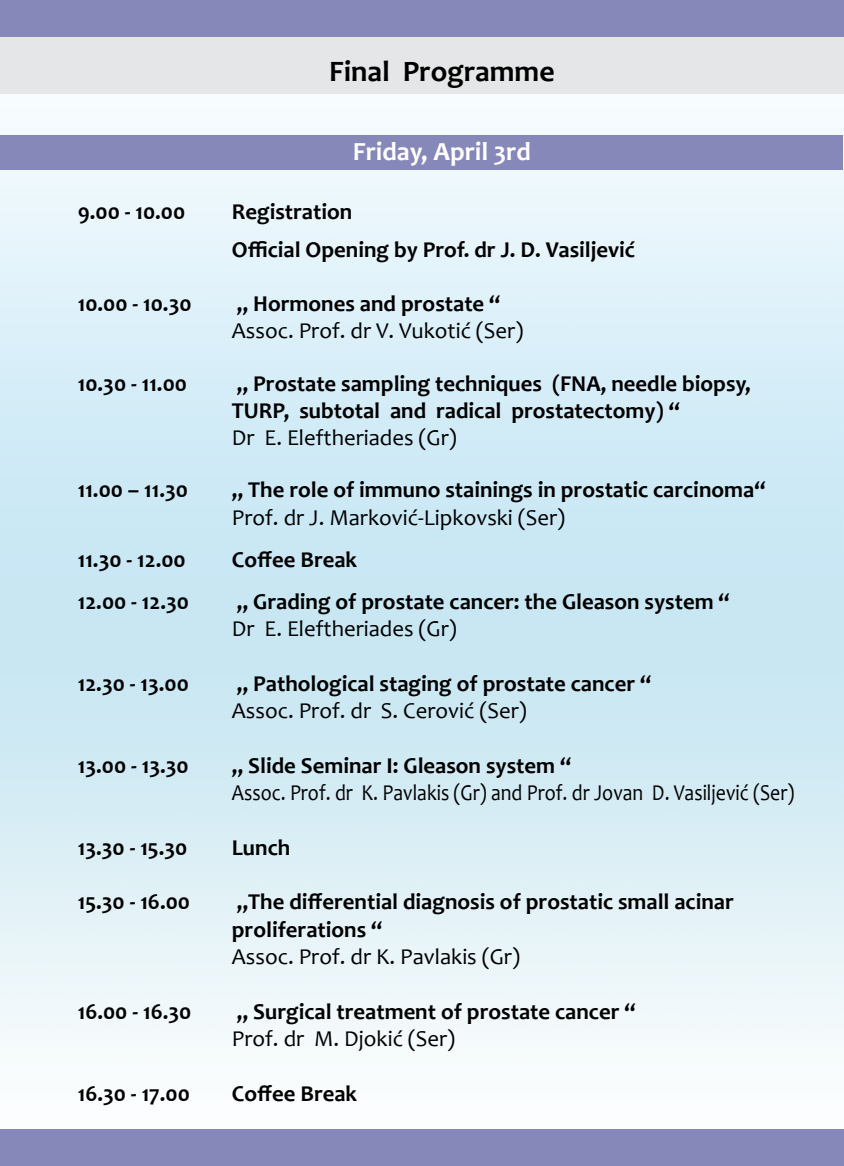
<style>
.page{position:relative;width:844px;height:1166px;background:#fff}
.page>*{position:absolute;margin:0;border:0;box-sizing:border-box;transform-origin:0 0}
.t1{font:700 29.75px "Candara";color:#000}
.t2{font:700 26.25px "Candara";color:#fff}
.t3{font:700 22.75px/27.3px "Candara";color:#000}
.t4{font:22.75px "Candara";color:#000}
.t5{font:22.75px "Candara";color:#000;scale:.87 1}
</style>
<div class="page">
<div style="left:0;top:30px;width:843px;height:64px;background:#e5e6e7"></div>
<div style="left:0;top:0;width:843px;height:36px;background:#8788ba"></div>
<div style="left:0;top:1129px;width:843px;height:37px;background:#8788ba"></div>
<div style="left:1px;top:135px;width:841px;height:34px;background:#8788ba"></div>
<h1 class="t1" style="left:329px;top:53px;width:227px">Final Programme</h1>
<p class="t2" style="left:353px;top:135px;width:179px">Friday, April 3rd</p>
<p class="t3" style="left:78px;top:198px;width:109px">9.00 - 10.00</p>
<p class="t3" style="left:232px;top:193px;width:404px;line-height:37.3px">Registration<br>Official Opening by Prof. dr J. D. Vasiljević</p>
<p class="t3" style="left:78px;top:290px;width:115px">10.00 - 10.30</p>
<p class="t3" style="left:237px;top:290px;width:265px">„ Hormones and prostate “</p>
<p class="t4" style="left:232px;top:317px;width:293px">Assoc. Prof. dr V. Vukotić (Ser)</p>
<p class="t3" style="left:78px;top:369px;width:111px">10.30 - 11.00</p>
<p class="t3" style="left:232px;top:369px;width:520px">„ Prostate sampling techniques (FNA, needle biopsy,<br>TURP, subtotal and radical prostatectomy) “</p>
<p class="t4" style="left:232px;top:424px;width:226px">Dr E. Eleftheriades (Gr)</p>
<p class="t3" style="left:78px;top:476px;width:112px">11.00 – 11.30</p>
<p class="t3" style="left:232px;top:476px;width:535px">„ The role of immuno stainings in prostatic carcinoma“</p>
<p class="t4" style="left:232px;top:503px;width:335px">Prof. dr J. Marković-Lipkovski (Ser)</p>
<p class="t3" style="left:78px;top:546px;width:109px">11.30 - 12.00</p>
<p class="t3" style="left:232px;top:546px;width:127px">Coffee Break</p>
<p class="t3" style="left:78px;top:588px;width:113px">12.00 - 12.30</p>
<p class="t3" style="left:237px;top:588px;width:494px">„ Grading of prostate cancer: the Gleason system “</p>
<p class="t4" style="left:232px;top:615px;width:226px">Dr E. Eleftheriades (Gr)</p>
<p class="t3" style="left:78px;top:670px;width:113px">12.30 - 13.00</p>
<p class="t3" style="left:237px;top:670px;width:416px">„ Pathological staging of prostate cancer “</p>
<p class="t4" style="left:232px;top:697px;width:296px">Assoc. Prof. dr S. Cerović (Ser)</p>
<p class="t3" style="left:78px;top:752px;width:112px">13.00 - 13.30</p>
<p class="t3" style="left:232px;top:752px;width:341px">„ Slide Seminar I: Gleason system “</p>
<p class="t5" style="left:232px;top:779px;width:647px">Assoc. Prof. dr K. Pavlakis (Gr) and Prof. dr Jovan D. Vasiljević (Ser)</p>
<p class="t3" style="left:78px;top:834px;width:111px">13.30 - 15.30</p>
<p class="t3" style="left:232px;top:834px;width:60px">Lunch</p>
<p class="t3" style="left:78px;top:888px;width:114px">15.30 - 16.00</p>
<p class="t3" style="left:232px;top:888px;width:503px">„The differential diagnosis of prostatic small acinar proliferations “</p>
<p class="t4" style="left:232px;top:943px;width:289px">Assoc. Prof. dr K. Pavlakis (Gr)</p>
<p class="t3" style="left:78px;top:997px;width:115px">16.00 - 16.30</p>
<p class="t3" style="left:237px;top:997px;width:400px">„ Surgical treatment of prostate cancer “</p>
<p class="t4" style="left:232px;top:1025px;width:225px">Prof. dr M. Djokić (Ser)</p>
<p class="t3" style="left:78px;top:1079px;width:114px">16.30 - 17.00</p>
<p class="t3" style="left:232px;top:1079px;width:127px">Coffee Break</p>
</div>
